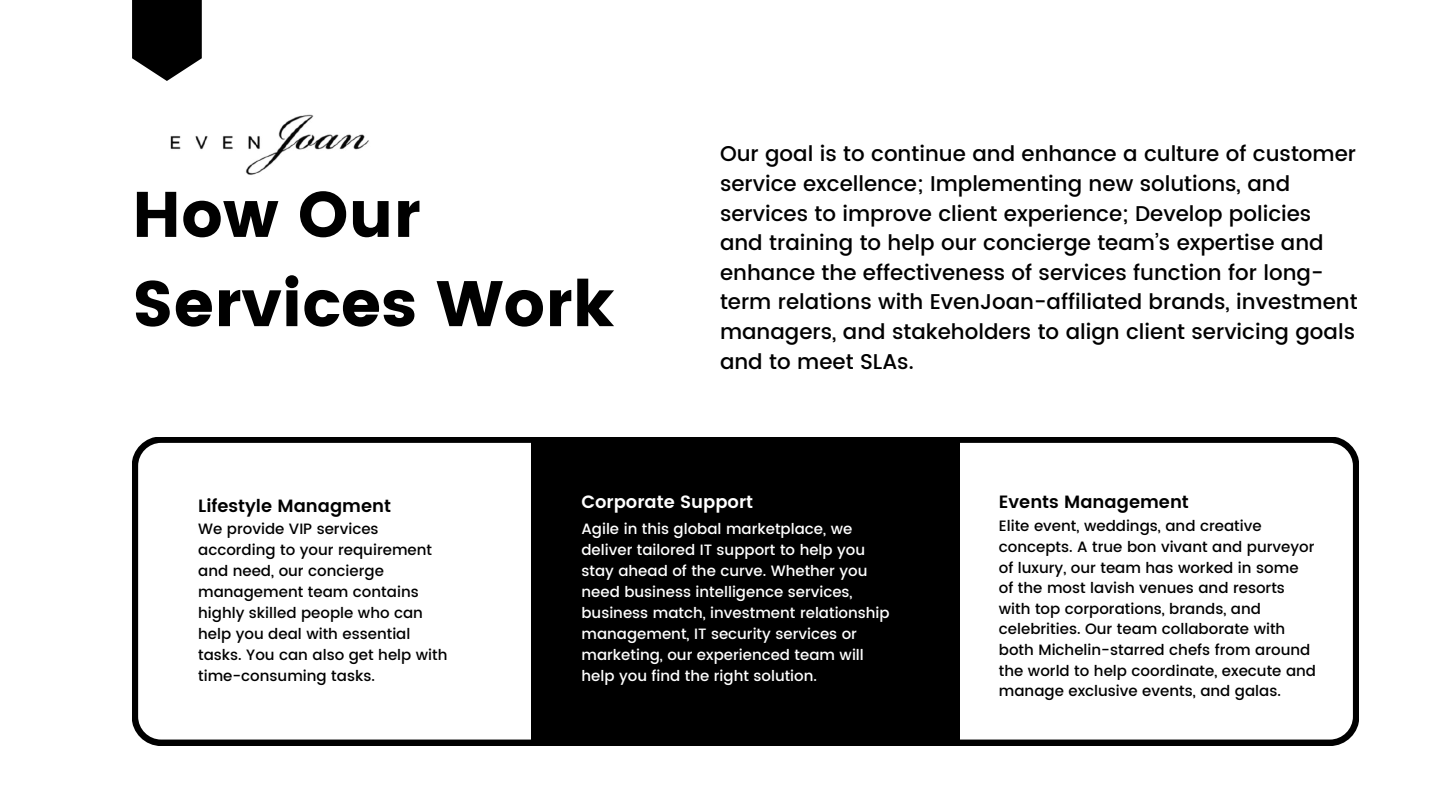
<style>
.page{position:relative;width:1440px;height:810px;background:#fff}
.page>*{position:absolute;margin:0;border:0;box-sizing:border-box;transform-origin:0 0}
.t1{font:64.2px/89.2px "Poppins";color:#000}
.t2{font:500 21.4px/29.6px "Poppins";color:#000}
.t3{font:600 17.8px "Poppins";color:#000}
.t4{font:600 17.8px "Poppins";color:#fff}
.t5{font:500 15px/20.6px "Poppins";color:#000}
.t6{font:500 15px/21px "Poppins";color:#fff}
</style>
<div class="page">
<svg style="left:132px;top:437px;width:1227px;height:309px"></svg>
<div style="left:531px;top:437px;width:429px;height:309px;background:#000"></div>
<svg style="left:132px;top:0;width:70px;height:81px"></svg>
<img style="left:170px;top:114px;width:199px;height:61px">
<h1 class="t1" style="left:132px;top:170px;width:484px">How Our<br>Services Work</h1>
<p class="t2" style="left:720px;top:139px;width:639px">Our goal is to continue and enhance a culture of customer service excellence; Implementing new solutions, and services to improve client experience; Develop policies and training to help our concierge team’s expertise and enhance the effectiveness of services function for long&shy;term relations with EvenJoan-affiliated brands, investment managers, and stakeholders to align client servicing goals and to meet SLAs.</p>
<p class="t3" style="left:198px;top:496px;width:194px">Lifestyle Managment</p>
<p class="t4" style="left:581px;top:492px;width:173px">Corporate Support</p>
<p class="t3" style="left:999px;top:492px;width:192px">Events Management</p>
<p class="t5" style="left:198px;top:519px;width:251px;line-height:21px">We provide VIP services according to your requirement and need, our concierge management team contains highly skilled people who can help you deal with essential tasks. You can also get help with time-consuming tasks.</p>
<p class="t6" style="left:581px;top:519px;width:310px">Agile in this global marketplace, we deliver tailored IT support to help you stay ahead of the curve. Whether you need business intelligence services, business match, investment relationship management, IT security services or marketing, our experienced team will help you find the right solution.</p>
<p class="t5" style="left:999px;top:516px;width:319px">Elite event, weddings, and creative concepts. A true bon vivant and purveyor of luxury, our team has worked in some of the most lavish venues and resorts with top corporations, brands, and celebrities. Our team collaborate with both Michelin-starred chefs from around the world to help coordinate, execute and manage exclusive events, and galas.</p>
</div>
